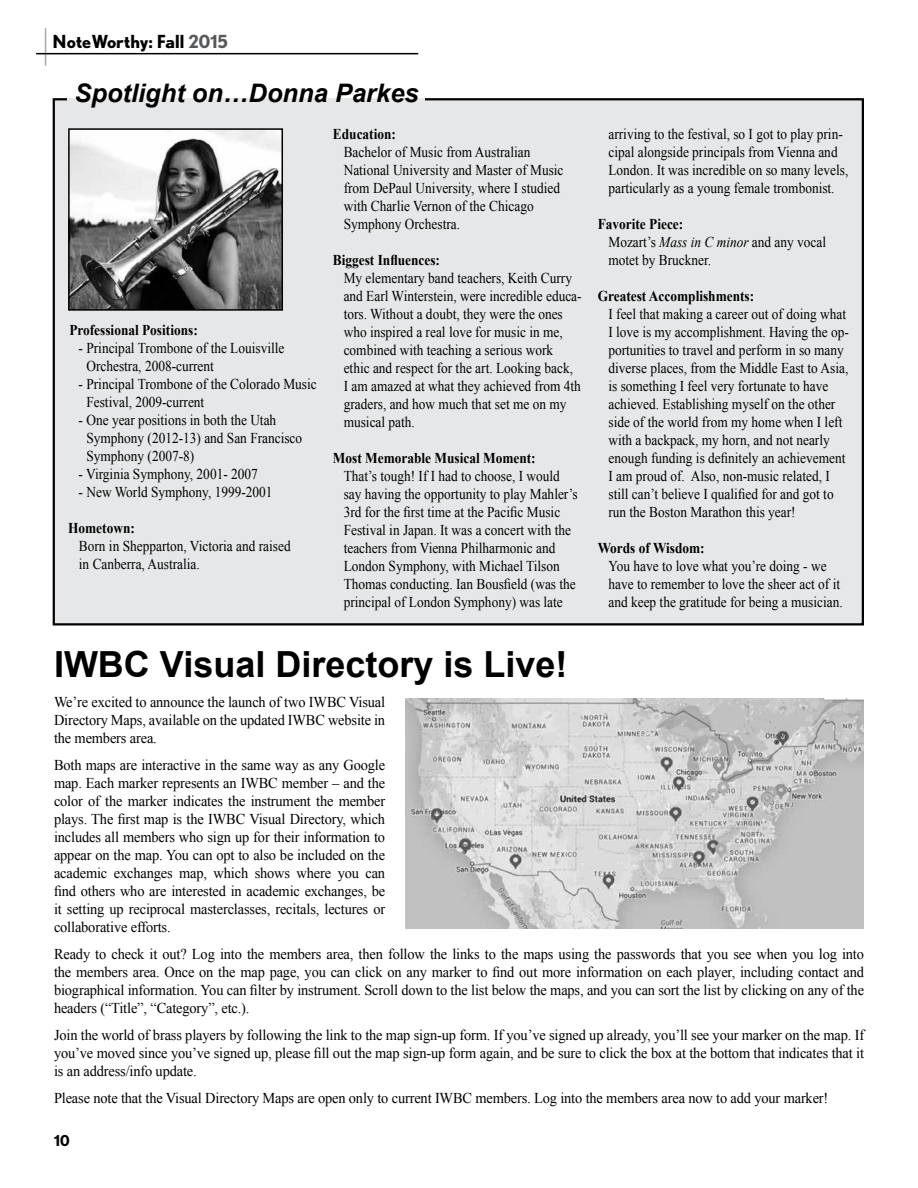
<style>
.page{position:relative;width:918px;height:1188px;background:#fff}
.page>*{position:absolute;margin:0;border:0;box-sizing:border-box;transform-origin:0 0}
.t1{font:700 36px "Arial";color:#000}
.t2{font:italic 700 25.5px "Arial";color:#000}
.t3{font:700 18px "Nobel";color:#000}
.t4{font:15px/18px "Times New Roman";color:#000;scale:.89 1}
.t5{font:15px/18px "Times New Roman";color:#000;text-align:justify;scale:.96 1}
.t6{font:700 15px "Times New Roman";color:#000;scale:.89 1}
.t7{font:700 15px "Nobel";color:#000}
.s1{color:#58595b}
.s2{font-weight:700}
.s3{font-style:italic}
</style>
<div class="page">
<hr style="left:45px;top:28px;width:1px;height:38px;background:#a7a9ac">
<hr style="left:36px;top:53px;width:382px;height:1px;background:#000">
<div style="left:53px;top:98px;width:811px;height:528px;background:#e6e7e8;border:2px solid #000"></div>
<img style="left:71px;top:131px;width:209px;height:177px">
<div style="left:68px;top:128px;width:215px;height:183px;border:2px solid #000"></div>
<div style="left:68px;top:98px;width:357px;height:5px;background:#e6e7e8"></div>
<img style="left:405px;top:699px;width:459px;height:229px">
<p class="t3" style="left:53px;top:31px;width:177px">NoteWorthy: Fall <span class="s1">2015</span></p>
<h2 class="t2" style="left:74px;top:77px;width:346px">Spotlight on…Donna Parkes</h2>
<p class="t6" style="left:69px;top:320px;width:146px">Professional Positions:</p>
<p class="t4" style="left:86px;top:339px;width:224px;text-indent:-8px">- Principal Trombone of the Louisville<br>Orchestra, 2008-current</p>
<p class="t4" style="left:86px;top:375px;width:260px;text-indent:-8px">- Principal Trombone of the Colorado Music<br>Festival, 2009-current</p>
<p class="t4" style="left:86px;top:411px;width:244px;text-indent:-8px">- One year positions in both the Utah<br>Symphony (2012-13) and San Francisco<br>Symphony (2007-8)</p>
<p class="t4" style="left:79px;top:465px;width:203px">- Virginia Symphony, 2001- 2007</p>
<p class="t4" style="left:79px;top:483px;width:219px">- New World Symphony, 1999-2001</p>
<p class="t6" style="left:68px;top:518px;width:76px">Hometown:</p>
<p class="t4" style="left:79px;top:537px;width:239px">Born in Shepparton, Victoria and raised in Canberra, Australia.</p>
<p class="t6" style="left:333px;top:123px;width:72px">Education:</p>
<p class="t4" style="left:344px;top:142px;width:249px">Bachelor of Music from Australian National University and Master of Music from DePaul University, where I studied with Charlie Vernon of the Chicago Symphony Orchestra.</p>
<p class="t6" style="left:333px;top:249px;width:122px">Biggest Influences:</p>
<p class="t4" style="left:344px;top:268px;width:269px">My elementary band teachers, Keith Curry and Earl Winterstein, were incredible educa&shy;tors. Without a doubt, they were the ones who inspired a real love for music in me, combined with teaching a serious work ethic and respect for the art. Looking back,<br>I am amazed at what they achieved from 4th graders, and how much that set me on my musical path.</p>
<p class="t6" style="left:333px;top:447px;width:229px">Most Memorable Musical Moment:</p>
<p class="t4" style="left:344px;top:466px;width:265px">That’s tough! If I had to choose, I would say having the opportunity to play Mahler’s 3rd for the first time at the Pacific Music Festival in Japan. It was a concert with the teachers from Vienna Philharmonic and London Symphony, with Michael Tilson Thomas conducting. Ian Bousfield (was the principal of London Symphony) was late</p>
<p class="t4" style="left:608px;top:124px;width:271px">arriving to the festival, so I got to play prin&shy;cipal alongside principals from Vienna and London. It was incredible on so many levels, particularly as a young female trombonist.</p>
<p class="t4" style="left:608px;top:214px;width:246px;text-indent:-11px"><span class="s2">Favorite Piece:<br></span>Mozart’s <span class="s3">Mass in C minor</span> and any vocal motet by Bruckner.</p>
<p class="t6" style="left:598px;top:285px;width:177px">Greatest Accomplishments:</p>
<p class="t4" style="left:608px;top:304px;width:272px">I feel that making a career out of doing what I love is my accomplishment. Having the op&shy;portunities to travel and perform in so many diverse places, from the Middle East to Asia, is something I feel very fortunate to have achieved. Establishing myself on the other side of the world from my home when I left with a backpack, my horn, and not nearly enough funding is definitely an achievement I am proud of. Also, non-music related, I still can’t believe I qualified for and got to run the Boston Marathon this year!</p>
<p class="t6" style="left:598px;top:537px;width:122px">Words of Wisdom:</p>
<p class="t4" style="left:608px;top:556px;width:265px">You have to love what you’re doing - we have to remember to love the sheer act of it and keep the gratitude for being a musician.</p>
<h1 class="t1" style="left:54px;top:641px;width:515px">IWBC Visual Directory is Live!</h1>
<p class="t5" style="left:54px;top:693px;width:346px">We’re excited to announce the launch of two IWBC Visual Directory Maps, available on the updated IWBC website in the members area.</p>
<p class="t5" style="left:54px;top:756px;width:346px">Both maps are interactive in the same way as any Google map. Each marker represents an IWBC member – and the color of the marker indicates the instrument the member plays. The first map is the IWBC Visual Directory, which includes all members who sign up for their information to appear on the map. You can opt to also be included on the academic exchanges map, which shows where you can find others who are interested in academic exchanges, be it setting up reciprocal masterclasses, recitals, lectures or collaborative efforts.</p>
<p class="t5" style="left:54px;top:945px;width:845px">Ready to check it out? Log into the members area, then follow the links to the maps using the passwords that you see when you log into the members area. Once on the map page, you can click on any marker to find out more information on each player, including contact and biographical information. You can filter by instrument. Scroll down to the list below the maps, and you can sort the list by clicking on any of the headers (“Title”, “Category”, etc.).</p>
<p class="t5" style="left:54px;top:1026px;width:845px">Join the world of brass players by following the link to the map sign-up form. If you’ve signed up already, you’ll see your marker on the map. If you’ve moved since you’ve signed up, please fill out the map sign-up form again, and be sure to click the box at the bottom that indicates that it is an address/info update.</p>
<p class="t5" style="left:54px;top:1089px;width:808px">Please note that the Visual Directory Maps are open only to current IWBC members. Log into the members area now to add your marker!</p>
<p class="t7" style="left:54px;top:1132px;width:17px">10</p>
</div>
